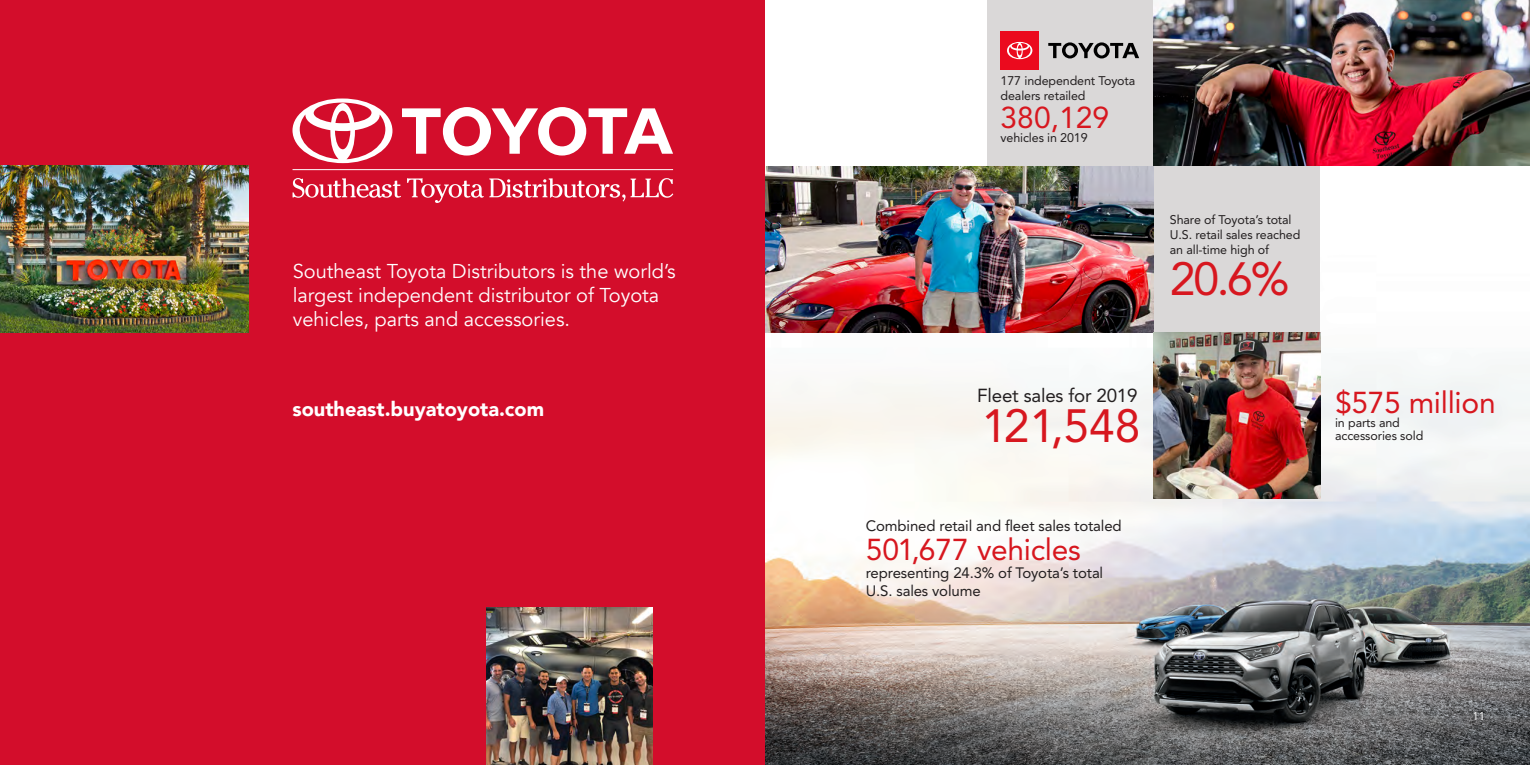
<style>
.page{position:relative;width:1530px;height:765px;background:#fff}
.page>*{position:absolute;margin:0;border:0;box-sizing:border-box;transform-origin:0 0}
.t1{font:46.25px "Avenir LT Std";color:#d7171f}
.t2{font:30px "Avenir LT Std";letter-spacing:-.01em;color:#d7171f}
.t3{font:20px/24px "Avenir";color:#fff}
.t4{font:900 20px "Avenir";color:#fff}
.t5{font:18.75px "Avenir LT Std";letter-spacing:-.01em;color:#231f20}
.t6{font:15px/18px "Avenir LT Std";letter-spacing:-.01em;color:#231f20}
.t7{font:12.5px/14.8px "Avenir LT Std";letter-spacing:-.01em;color:#231f20}
.t8{font:11.25px "Avenir LT Std";color:#fff}
</style>
<div class="page">
<img style="left:765px;top:332px;width:765px;height:433px">
<div style="left:0;top:0;width:765px;height:765px;background:#d30d2b"></div>
<img style="left:0;top:166px;width:248px;height:166px">
<hr style="left:293px;top:169px;width:380px;height:1px;background:#fff">
<svg style="left:292px;top:99px;width:100px;height:64px"></svg>
<svg style="left:402px;top:107px;width:271px;height:49px"></svg>
<svg style="left:293px;top:178px;width:108px;height:20px"></svg>
<svg style="left:407px;top:178px;width:266px;height:25px"></svg>
<img style="left:486px;top:608px;width:166px;height:157px">
<div style="left:1153px;top:166px;width:167px;height:166px;background:#dad8d8"></div>
<div style="left:987px;top:0;width:167px;height:166px;background:#dad8d8"></div>
<img style="left:765px;top:166px;width:389px;height:166px">
<img style="left:1154px;top:0;width:376px;height:166px">
<img style="left:1154px;top:332px;width:166px;height:167px">
<div style="left:1001px;top:32px;width:38px;height:38px;background:#eb0a1e"></div>
<svg style="left:1048px;top:42px;width:91px;height:16px"></svg>
<svg style="left:1007px;top:42px;width:25px;height:17px"></svg>
<p class="t3" style="left:293px;top:260px;width:384px">Southeast Toyota Distributors is the world’s largest independent distributor of Toyota vehicles, parts and accessories.</p>
<p class="t4" style="left:292px;top:392px;width:253px">southeast.buyatoyota.com</p>
<p class="t7" style="left:1001px;top:74px;width:136px">177 independent Toyota dealers retailed</p>
<p class="t7" style="left:1001px;top:131px;width:89px">vehicles in 2019</p>
<p class="t2" style="left:1001px;top:100px;width:110px">380,129</p>
<p class="t7" style="left:1170px;top:212px;width:132px">Share of Toyota’s total<br>U.S. retail sales reached an all-time high of</p>
<p class="t1" style="left:1170px;top:252px;width:121px">20.6%</p>
<p class="t5" style="left:977px;top:385px;width:162px">Fleet sales for 2019</p>
<p class="t1" style="left:982px;top:399px;width:161px">121,548</p>
<p class="t7" style="left:1335px;top:416px;width:90px;line-height:12.9px">in parts and accessories sold</p>
<p class="t2" style="left:1335px;top:385px;width:162px">$575 million</p>
<p class="t6" style="left:866px;top:516px;width:257px">Combined retail and fleet sales totaled</p>
<p class="t6" style="left:866px;top:563px;width:239px">representing 24.3% of Toyota’s total<br>U.S. sales volume</p>
<p class="t2" style="left:866px;top:532px;width:217px">501,677 vehicles</p>
<p class="t8" style="left:1472px;top:710px;width:14px">11</p>
</div>
